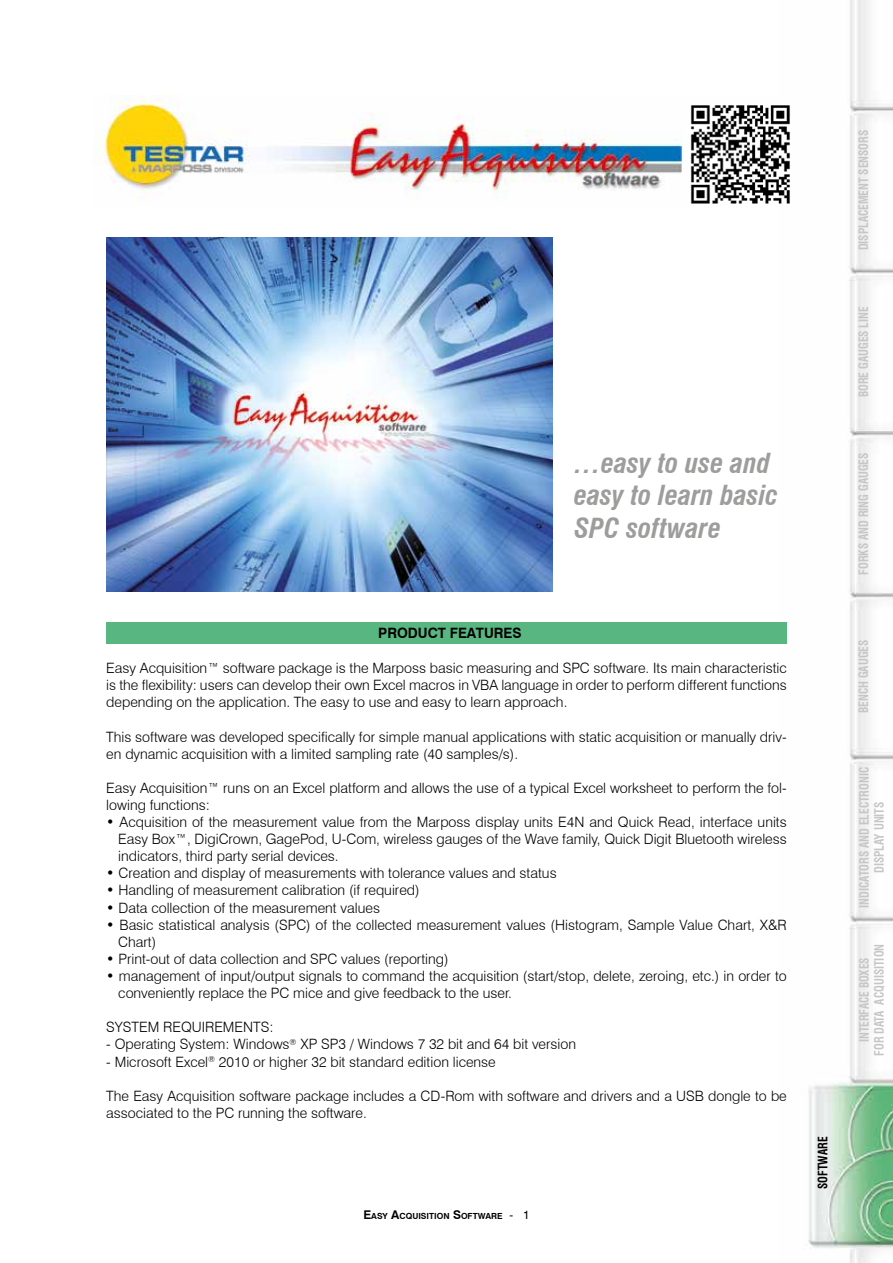
<style>
.page{position:relative;width:893px;height:1263px;background:#fff}
.page>*{position:absolute;margin:0;border:0;box-sizing:border-box;transform-origin:0 0}
.t1{font:italic 700 condensed 27px/32.4px "Swiss 721 BT";color:#9d9d9c}
.t2{font:300 14.25px/17.1px "Swiss 721 BT";color:#000}
.t3{font:700 14.25px "Swiss 721 BT";color:#000;scale:.96 1}
.t4{font:700 condensed 12.75px/15px "Swiss 721 BT";color:#c6c6c6;text-align:center;scale:.9 1}
.t5{font:700 condensed 12.75px "Swiss 721 BT";color:#000;scale:.9 1}
.t6{font:700 8.4px "Swiss 721 BT";color:#000}
.s1{font-size:12px}
.s2{font-weight:400;font-size:12px}
</style>
<div class="page">
<img style="left:778px;top:0;width:115px;height:1263px">
<img style="left:94px;top:95px;width:706px;height:111px">
<div style="left:106px;top:622px;width:681px;height:21px;background:#58b681"></div>
<img style="left:106px;top:237px;width:447px;height:354px">
<img style="left:690px;top:105px;width:102px;height:101px">
<p class="t3" style="left:378px;top:624px;width:151px">PRODUCT FEATURES</p>
<h1 class="t1" style="left:574px;top:447px;width:206px">…easy to use and easy to learn basic<br>SPC software</h1>
<p class="t2" style="left:106px;top:659px;width:682px;text-align:justify">Easy Acquisition™ software package is the Marposs basic measuring and SPC software. Its main characteristic is the flexibility: users can develop their own Excel macros in VBA language in order to perform different functions depending on the application. The easy to use and easy to learn approach.</p>
<p class="t2" style="left:106px;top:728px;width:682px">This software was developed specifically for simple manual applications with static acquisition or manually driv&shy;en dynamic acquisition with a limited sampling rate (40 samples/s).</p>
<p class="t2" style="left:106px;top:779px;width:682px">Easy Acquisition™ runs on an Excel platform and allows the use of a typical Excel worksheet to perform the fol&shy;lowing functions:</p>
<p class="t2" style="left:118px;top:813px;width:670px;text-align:justify;text-indent:-12px">• Acquisition of the measurement value from the Marposs display units E4N and Quick Read, interface units Easy Box™, DigiCrown, GagePod, U-Com, wireless gauges of the Wave family, Quick Digit Bluetooth wireless indicators, third party serial devices.</p>
<p class="t2" style="left:106px;top:865px;width:452px">• Creation and display of measurements with tolerance values and status</p>
<p class="t2" style="left:106px;top:882px;width:315px">• Handling of measurement calibration (if required)</p>
<p class="t2" style="left:106px;top:899px;width:275px">• Data collection of the measurement values</p>
<p class="t2" style="left:118px;top:916px;width:670px;text-indent:-12px">• Basic statistical analysis (SPC) of the collected measurement values (Histogram, Sample Value Chart, X&amp;R<br>Chart)</p>
<p class="t2" style="left:106px;top:950px;width:344px">• Print-out of data collection and SPC values (reporting)</p>
<p class="t2" style="left:118px;top:967px;width:670px;text-indent:-12px">• management of input/output signals to command the acquisition (start/stop, delete, zeroing, etc.) in order to conveniently replace the PC mice and give feedback to the user.</p>
<p class="t2" style="left:106px;top:1018px;width:169px">SYSTEM REQUIREMENTS:</p>
<p class="t2" style="left:106px;top:1036px;width:471px">- Operating System: Windows<sup>®</sup> XP SP3 / Windows 7 32 bit and 64 bit version</p>
<p class="t2" style="left:106px;top:1053px;width:391px">- Microsoft Excel<sup>®</sup> 2010 or higher 32 bit standard edition license</p>
<p class="t2" style="left:106px;top:1087px;width:682px">The Easy Acquisition software package includes a CD-Rom with software and drivers and a USB dongle to be associated to the PC running the software.</p>
<p class="t6" style="left:363px;top:1210px;width:168px"><span class="s1">E</span>ASY <span class="s1">A</span>CQUISITION <span class="s1">S</span>OFTWARE <span class="s2">- 1</span></p>
<p class="t4" style="left:856px;top:250px;width:135px;rotate:-90deg">DISPLACEMENT SENSORS</p>
<p class="t4" style="left:856px;top:397px;width:102px;rotate:-90deg">BORE GAUGES LINE</p>
<p class="t4" style="left:856px;top:574px;width:137px;rotate:-90deg">FORKS AND RING GAUGES</p>
<p class="t4" style="left:856px;top:713px;width:83px;rotate:-90deg">BENCH GAUGES</p>
<p class="t4" style="left:857px;top:908px;width:158px;rotate:-90deg">INDICATORS AND ELECTRONIC<br>DISPLAY UNITS</p>
<p class="t4" style="left:857px;top:1056px;width:126px;rotate:-90deg">INTERFACE BOXES<br>FOR DATA ACQUISITION</p>
<p class="t5" style="left:815px;top:1189px;width:60px;rotate:-90deg">SOFTWARE</p>
</div>
